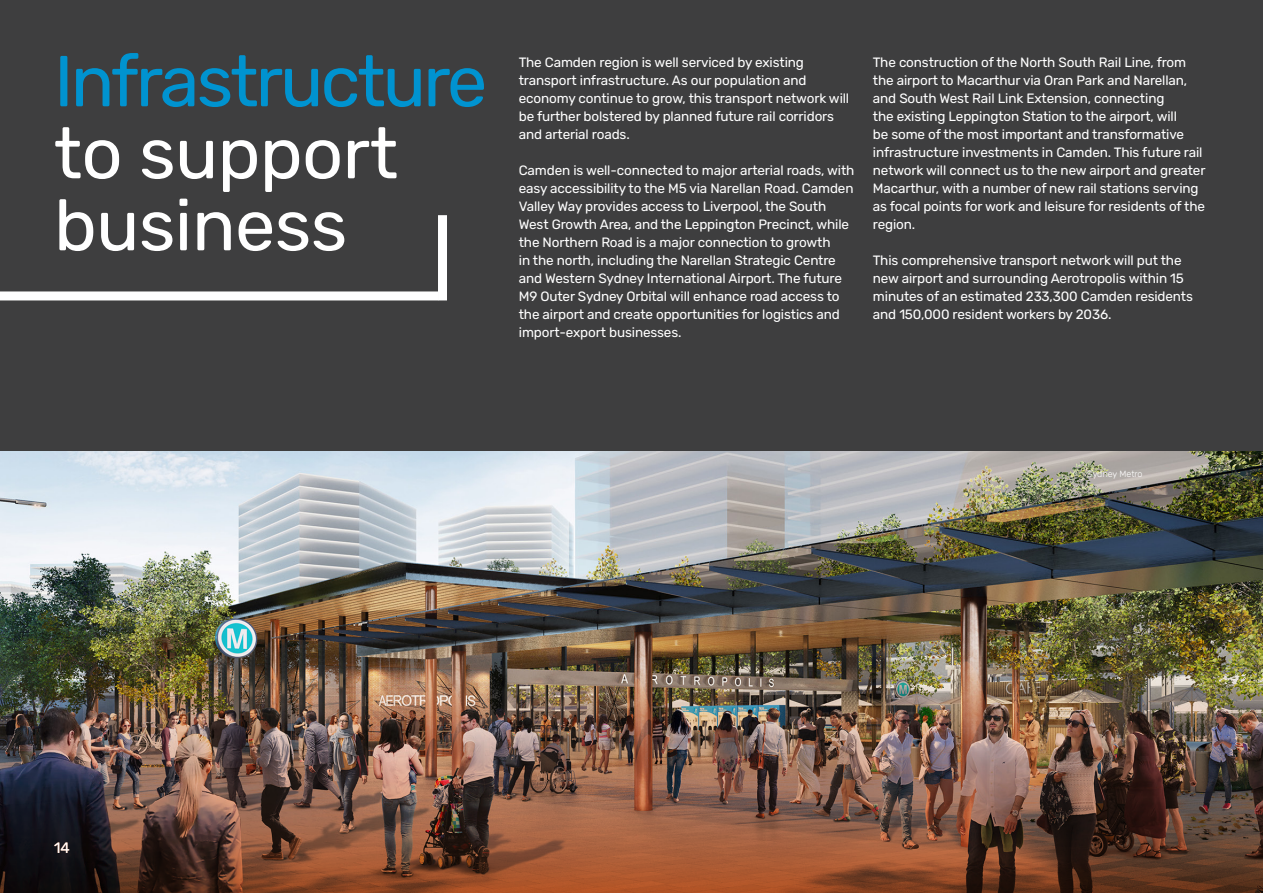
<style>
.page{position:relative;width:1263px;height:893px;background:#3e3e3f}
.page>*{position:absolute;margin:0;border:0;box-sizing:border-box;transform-origin:0 0}
.t1{font:72px/72px "Rubik";letter-spacing:-.01em;color:#fff}
.t2{font:15px "Rubik";color:#fff}
.t3{font:13.5px/18px "Rubik";letter-spacing:-.01em;color:#fff}
.t4{font:300 9px "Rubik";color:#fff}
.s1{color:#0093d0}
</style>
<div class="page">
<img style="left:0;top:451px;width:1262px;height:232px">
<div style="left:438px;top:215px;width:9px;height:85px;background:#fff"></div>
<div style="left:0;top:291px;width:438px;height:9px;background:#fff"></div>
<img style="left:0;top:683px;width:1263px;height:210px">
<p class="t1" style="left:54px;top:47px;width:435px"><span class="s1">Infrastructure </span>to support business</p>
<p class="t3" style="left:519px;top:53px;width:332px">The Camden region is well serviced by existing transport infrastructure. As our population and economy continue to grow, this transport network will be further bolstered by planned future rail corridors and arterial roads.</p>
<p class="t3" style="left:519px;top:161px;width:337px">Camden is well-connected to major arterial roads, with easy accessibility to the M5 via Narellan Road. Camden Valley Way provides access to Liverpool, the South West Growth Area, and the Leppington Precinct, while the Northern Road is a major connection to growth<br>in the north, including the Narellan Strategic Centre and Western Sydney International Airport. The future M9 Outer Sydney Orbital will enhance road access to the airport and create opportunities for logistics and import-export businesses.</p>
<p class="t3" style="left:873px;top:53px;width:334px">The construction of the North South Rail Line, from the airport to Macarthur via Oran Park and Narellan, and South West Rail Link Extension, connecting<br>the existing Leppington Station to the airport, will<br>be some of the most important and transformative infrastructure investments in Camden. This future rail network will connect us to the new airport and greater Macarthur, with a number of new rail stations serving as focal points for work and leisure for residents of the region.</p>
<p class="t3" style="left:873px;top:251px;width:322px">This comprehensive transport network will put the new airport and surrounding Aerotropolis within 15 minutes of an estimated 233,300 Camden residents and 150,000 resident workers by 2036.</p>
<p class="t4" style="left:1087px;top:469px;width:57px">Sydney Metro</p>
<p class="t2" style="left:54px;top:839px;width:17px">14</p>
</div>
